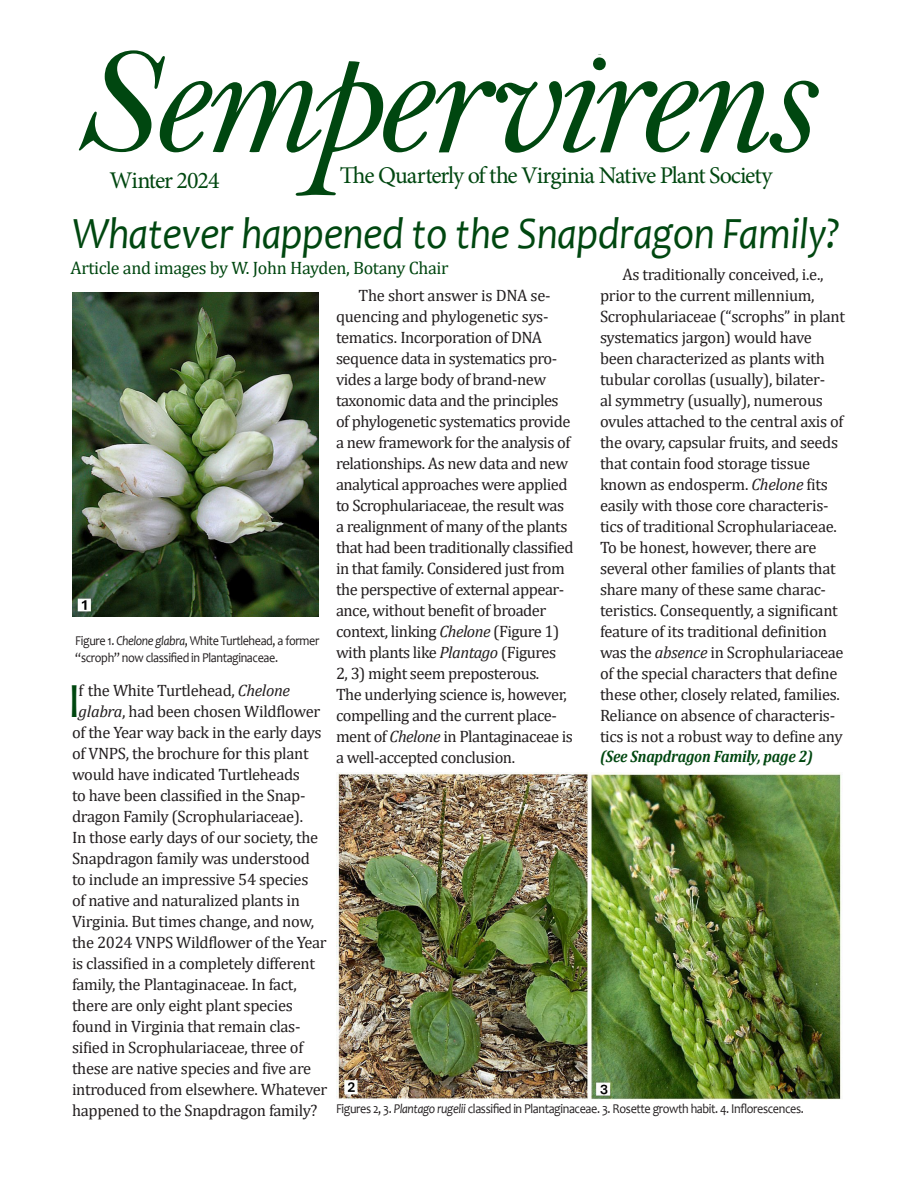
<style>
.page{position:relative;width:918px;height:1188px;background:#fff}
.page>*{position:absolute;margin:0;border:0;box-sizing:border-box;transform-origin:0 0}
.t1{font:166.5px "Bell MT Italic";letter-spacing:-.04em;color:#004710}
.t2{font:49.5px "Candara";color:#004710}
._2-line_drop_cap__no_indent{font:italic 45px "Candara";letter-spacing:-.01em;color:#004710;scale:.9 1}
.flag-subtitle{font:24px "Minion Pro";letter-spacing:-.045em;color:#004710}
.Byline-Top-1{font:18px "Cambria";letter-spacing:-.02em;color:#004710}
.t3{font:16.5px/21px "Cambria";letter-spacing:-.02em;color:#231f20}
._2-line_drop_cap__no_indent-2{font:italic 700 16.5px "Cambria";letter-spacing:-.01em;color:#004710;scale:.9 1}
._2-line_drop_cap__no_indent-3{font:13.5px/16.5px "Candara";letter-spacing:-.03em;color:#231f20;scale:.9 1}
.s1{font-size:154.5px}
.s2{font-style:italic}
</style>
<div class="page">
<img style="left:72px;top:292px;width:246px;height:324px">
<img style="left:337px;top:772px;width:505px;height:327px">
<p class="t1" style="left:72px;top:-1px;width:742px"><span class="s1">S</span>empervirens</p>
<p class="flag-subtitle" style="left:110px;top:164px;width:112px">Winter 2024</p>
<p class="flag-subtitle" style="left:340px;top:160px;width:434px">The Quarterly of the Virginia Native Plant Society</p>
<p class="_2-line_drop_cap__no_indent" style="left:72px;top:205px;width:855px">Whatever happened to the Snapdragon Family?</p>
<p class="Byline-Top-1" style="left:70px;top:257px;width:380px">Article and images by W. John Hayden, Botany Chair</p>
<p class="t3" style="left:600px;top:263px;width:246px;text-indent:22px">As traditionally conceived, i.e., prior to the current millennium, Scrophulariaceae (“scrophs” in plant systematics jargon) would have been characterized as plants with tubular corollas (usually), bilater-<br>al symmetry (usually), numerous ovules attached to the central axis of the ovary, capsular fruits, and seeds that contain food storage tissue known as endosperm. <span class="s2">Chelone</span> fits easily with those core characteris&shy;tics of traditional Scrophulariaceae.<br>To be honest, however, there are several other families of plants that share many of these same charac&shy;teristics. Consequently, a significant feature of its traditional definition was the <span class="s2">absence</span> in Scrophulariaceae of the special characters that define these other, closely related, families.<br>Reliance on absence of characteris&shy;tics is not a robust way to define any</p>
<p class="t3" style="left:336px;top:284px;width:239px;text-indent:22px">The short answer is DNA se&shy;quencing and phylogenetic sys&shy;tematics. Incorporation of DNA sequence data in systematics pro&shy;vides a large body of brand-new taxonomic data and the principles of phylogenetic systematics provide a new framework for the analysis of relationships. As new data and new analytical approaches were applied to Scrophulariaceae, the result was a realignment of many of the plants that had been traditionally classified in that family. Considered just from the perspective of external appear&shy;ance, without benefit of broader context, linking <span class="s2">Chelone</span> (Figure 1) with plants like <span class="s2">Plantago</span> (Figures<br>2, 3) might seem preposterous.<br>The underlying science is, however, compelling and the current place&shy;ment of <span class="s2">Chelone</span> in Plantaginaceae is a well-accepted conclusion.</p>
<p class="_2-line_drop_cap__no_indent-3" style="left:75px;top:633px;width:273px">Figure 1. <span class="s2">Chelone glabra</span>, White Turtlehead, a former “scroph” now classified in Plantaginaceae.</p>
<p class="t2" style="left:67px;top:670px;width:15px">I</p>
<p class="t3" style="left:79px;top:680px;width:213px">f the White Turtlehead, <span class="s2">Chelone</span></p>
<p class="t3" style="left:79px;top:701px;width:243px"><span class="s2">glabra</span>, had been chosen Wildflower</p>
<p class="t3" style="left:72px;top:722px;width:251px">of the Year way back in the early days</p>
<p class="t3" style="left:72px;top:743px;width:238px">of VNPS, the brochure for this plant</p>
<p class="t3" style="left:72px;top:764px;width:230px">would have indicated Turtleheads</p>
<p class="t3" style="left:72px;top:785px;width:235px">to have been classified in the Snap-</p>
<p class="t3" style="left:72px;top:806px;width:233px">dragon Family (Scrophulariaceae).</p>
<p class="t3" style="left:72px;top:827px;width:248px">In those early days of our society, the</p>
<p class="t3" style="left:72px;top:848px;width:239px">Snapdragon family was understood</p>
<p class="t3" style="left:72px;top:869px;width:238px">to include an impressive 54 species</p>
<p class="t3" style="left:72px;top:890px;width:229px">of native and naturalized plants in</p>
<p class="t3" style="left:72px;top:911px;width:244px">Virginia. But times change, and now,</p>
<p class="t3" style="left:72px;top:932px;width:256px">the 2024 VNPS Wildflower of the Year</p>
<p class="t3" style="left:72px;top:953px;width:244px">is classified in a completely different</p>
<p class="t3" style="left:72px;top:974px;width:226px">family, the Plantaginaceae. In fact,</p>
<p class="t3" style="left:72px;top:995px;width:222px">there are only eight plant species</p>
<p class="t3" style="left:72px;top:1016px;width:230px">found in Virginia that remain clas-</p>
<p class="t3" style="left:72px;top:1037px;width:233px">sified in Scrophulariaceae, three of</p>
<p class="t3" style="left:72px;top:1058px;width:241px">these are native species and five are</p>
<p class="t3" style="left:72px;top:1079px;width:257px">introduced from elsewhere. Whatever</p>
<p class="t3" style="left:72px;top:1100px;width:247px">happened to the Snapdragon family?</p>
<p class="_2-line_drop_cap__no_indent-2" style="left:600px;top:745px;width:238px">(See Snapdragon Family, page 2)</p>
<p class="_2-line_drop_cap__no_indent-3" style="left:336px;top:1100px;width:521px">Figures 2, 3. <span class="s2">Plantago rugelii</span> classified in Plantaginaceae. 3. Rosette growth habit. 4. Inflorescences.</p>
</div>
